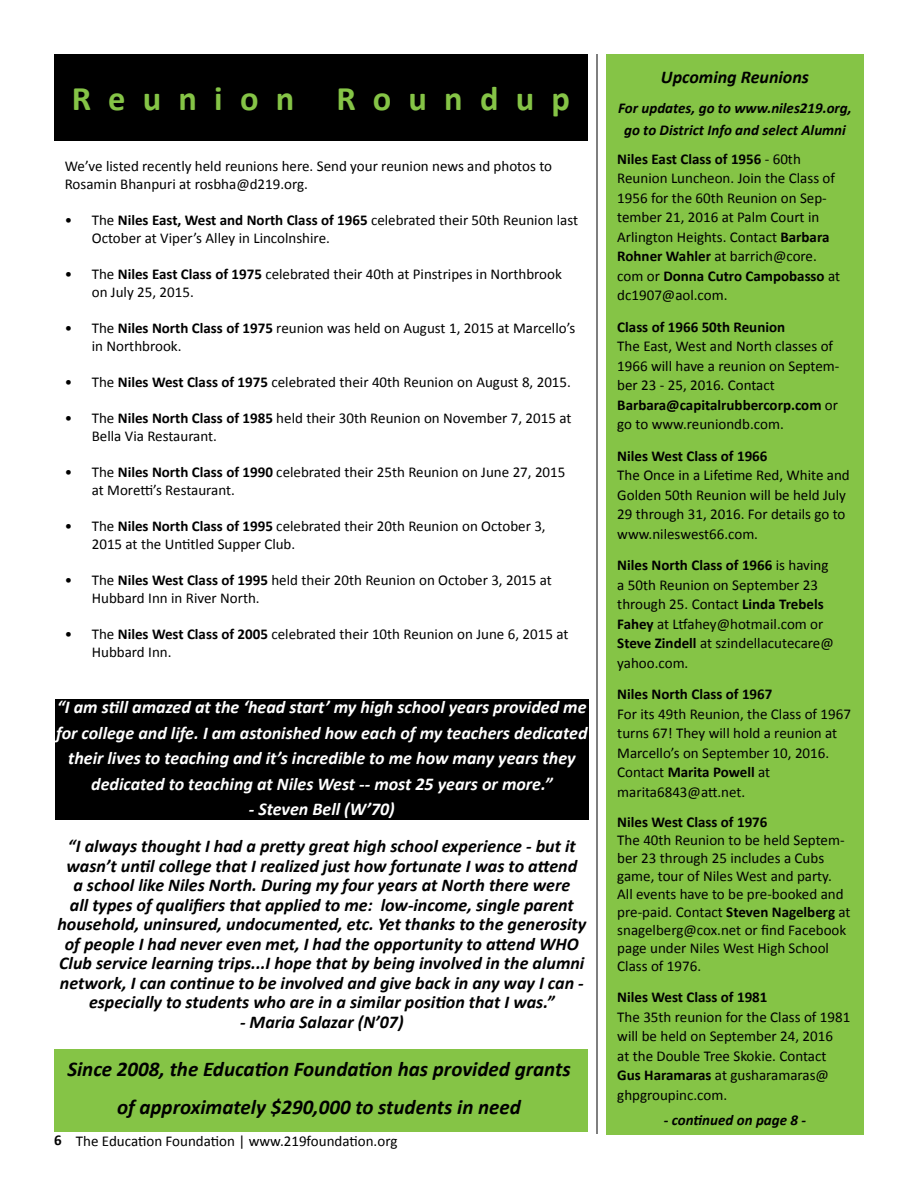
<style>
.page{position:relative;width:918px;height:1188px;background:#fff}
.page>*{position:absolute;margin:0;border:0;box-sizing:border-box;transform-origin:0 0}
.t1{font:700 34.5px "Calibri";letter-spacing:.5em;color:#85c446}
.t2{font:italic 700 21px/37.5px "Calibri";color:#000;text-align:center}
.t3{font:italic 700 18px/19.5px "Calibri";color:#000;text-align:center}
.t4{font:italic 700 18px/25.5px "Calibri";color:#fff;text-align:center}
.t5{font:15px/19.5px "Calibri";color:#000}
.t6{font:700 15px "Calibri";color:#000}
.t7{font:italic 700 15px/21.6px "Calibri";color:#000;text-align:center}
.s1{font-weight:700}
</style>
<div class="page">
<div style="left:606px;top:55px;width:258px;height:1080px;background:#85c446"></div>
<div style="left:54px;top:54px;width:534px;height:86px;background:#000"></div>
<div style="left:54px;top:1049px;width:534px;height:82px;background:#85c446"></div>
<div style="left:55px;top:700px;width:534px;height:120px;background:#000"></div>
<hr style="left:597px;top:54px;width:1px;height:1080px;background:#000">
<h1 class="t1" style="left:72px;top:76px;width:500px">Reunion Roundup</h1>
<p class="t5" style="left:65px;top:157px;width:489px;line-height:18px">We’ve listed recently held reunions here. Send your reunion news and photos to<br>Rosamin Bhanpuri at rosbha@d219.org.</p>
<p class="t5" style="left:92px;top:211px;width:488px;line-height:18px;text-indent:-27px">• The <span class="s1">Niles East, West and North Class of 1965</span> celebrated their 50th Reunion last<br>October at Viper’s Alley in Lincolnshire.</p>
<p class="t5" style="left:92px;top:265px;width:472px;line-height:18px;text-indent:-27px">• The <span class="s1">Niles East Class of 1975</span> celebrated their 40th at Pinstripes in Northbrook on July 25, 2015.</p>
<p class="t5" style="left:92px;top:319px;width:485px;line-height:18px;text-indent:-27px">• The <span class="s1">Niles North Class of 1975</span> reunion was held on August 1, 2015 at Marcello’s in Northbrook.</p>
<p class="t5" style="left:65px;top:372px;width:508px">• The <span class="s1">Niles West Class of 1975</span> celebrated their 40th Reunion on August 8, 2015.</p>
<p class="t5" style="left:92px;top:409px;width:481px;line-height:18px;text-indent:-27px">• The <span class="s1">Niles North Class of 1985</span> held their 30th Reunion on November 7, 2015 at<br>Bella Via Restaurant.</p>
<p class="t5" style="left:92px;top:463px;width:475px;line-height:18px;text-indent:-27px">• The <span class="s1">Niles North Class of 1990</span> celebrated their 25th Reunion on June 27, 2015 at Moretti’s Restaurant.</p>
<p class="t5" style="left:92px;top:517px;width:455px;line-height:18px;text-indent:-27px">• The <span class="s1">Niles North Class of 1995</span> celebrated their 20th Reunion on October 3,<br>2015 at the Untitled Supper Club.</p>
<p class="t5" style="left:92px;top:571px;width:462px;line-height:18px;text-indent:-27px">• The <span class="s1">Niles West Class of 1995</span> held their 20th Reunion on October 3, 2015 at<br>Hubbard Inn in River North.</p>
<p class="t5" style="left:92px;top:625px;width:478px;line-height:18px;text-indent:-27px">• The <span class="s1">Niles West Class of 2005</span> celebrated their 10th Reunion on June 6, 2015 at<br>Hubbard Inn.</p>
<p class="t4" style="left:56px;top:694px;width:533px">“I am still amazed at the ‘head start’ my high school years provided me for college and life. I am astonished how each of my teachers dedicated their lives to teaching and it’s incredible to me how many years they dedicated to teaching at Niles West -- most 25 years or more.”</p>
<p class="t4" style="left:249px;top:796px;width:148px">- Steven Bell (W’70)</p>
<p class="t3" style="left:57px;top:837px;width:530px">“I always thought I had a pretty great high school experience - but it wasn’t until college that I realized just how fortunate I was to attend<br>a school like Niles North. During my four years at North there were<br>all types of qualifiers that applied to me: low-income, single parent household, uninsured, undocumented, etc. Yet thanks to the generosity of people I had never even met, I had the opportunity to attend WHO Club service learning trips...I hope that by being involved in the alumni network, I can continue to be involved and give back in any way I can - especially to students who are in a similar position that I was.”</p>
<p class="t3" style="left:240px;top:1012px;width:165px">- Maria Salazar (N’07)</p>
<h2 class="t2" style="left:67px;top:1050px;width:505px">Since 2008, the Education Foundation has provided grants of approximately $290,000 to students in need</h2>
<p class="t5" style="left:54px;top:1131px;width:345px"><span class="s1">6</span> The Education Foundation | www.219foundation.org</p>
<p class="t3" style="left:661px;top:67px;width:150px">Upcoming Reunions</p>
<p class="t7" style="left:618px;top:97px;width:235px">For updates, go to www.niles219.org, go to District Info and select Alumni</p>
<p class="t5" style="left:617px;top:149px;width:224px"><span class="s1">Niles East Class of 1956</span> - 60th<br>Reunion Luncheon. Join the Class of<br>1956 for the 60th Reunion on Sep&shy;tember 21, 2016 at Palm Court in<br>Arlington Heights. Contact <span class="s1">Barbara<br>Rohner Wahler</span> at barrich@core. com or <span class="s1">Donna Cutro Campobasso</span> at dc1907@aol.com.</p>
<p class="t6" style="left:617px;top:317px;width:169px">Class of 1966 50th Reunion</p>
<p class="t5" style="left:617px;top:336px;width:224px">The East, West and North classes of<br>1966 will have a reunion on Septem&shy;ber 23 - 25, 2016. Contact<br><span class="s1">Barbara@capitalrubbercorp.com</span> or go to www.reuniondb.com.</p>
<p class="t6" style="left:617px;top:446px;width:152px">Niles West Class of 1966</p>
<p class="t5" style="left:617px;top:465px;width:234px">The Once in a Lifetime Red, White and Golden 50th Reunion will be held July 29 through 31, 2016. For details go to www.nileswest66.com.</p>
<p class="t5" style="left:617px;top:555px;width:218px"><span class="s1">Niles North Class of 1966</span> is having a 50th Reunion on September 23 through 25. Contact <span class="s1">Linda Trebels<br>Fahey</span> at Ltfahey@hotmail.com or<br><span class="s1">Steve Zindell</span> at szindellacutecare@ yahoo.com.</p>
<p class="t6" style="left:617px;top:685px;width:157px">Niles North Class of 1967</p>
<p class="t5" style="left:617px;top:704px;width:235px">For its 49th Reunion, the Class of 1967 turns 67! They will hold a reunion at<br>Marcello’s on September 10, 2016.<br>Contact <span class="s1">Marita Powell</span> at marita6843@att.net.</p>
<p class="t6" style="left:617px;top:812px;width:152px">Niles West Class of 1976</p>
<p class="t5" style="left:617px;top:831px;width:235px;line-height:18px">The 40th Reunion to be held Septem&shy;ber 23 through 25 includes a Cubs game, tour of Niles West and party.<br>All events have to be pre-booked and pre-paid. Contact <span class="s1">Steven Nagelberg</span> at snagelberg@cox.net or find Facebook page under Niles West High School<br>Class of 1976.</p>
<p class="t6" style="left:617px;top:988px;width:152px">Niles West Class of 1981</p>
<p class="t5" style="left:617px;top:1007px;width:235px">The 35th reunion for the Class of 1981 will be held on September 24, 2016<br>at the Double Tree Skokie. Contact<br><span class="s1">Gus Haramaras</span> at gusharamaras@ ghpgroupinc.com.</p>
<p class="t7" style="left:664px;top:1109px;width:144px">- continued on page 8 -</p>
</div>
